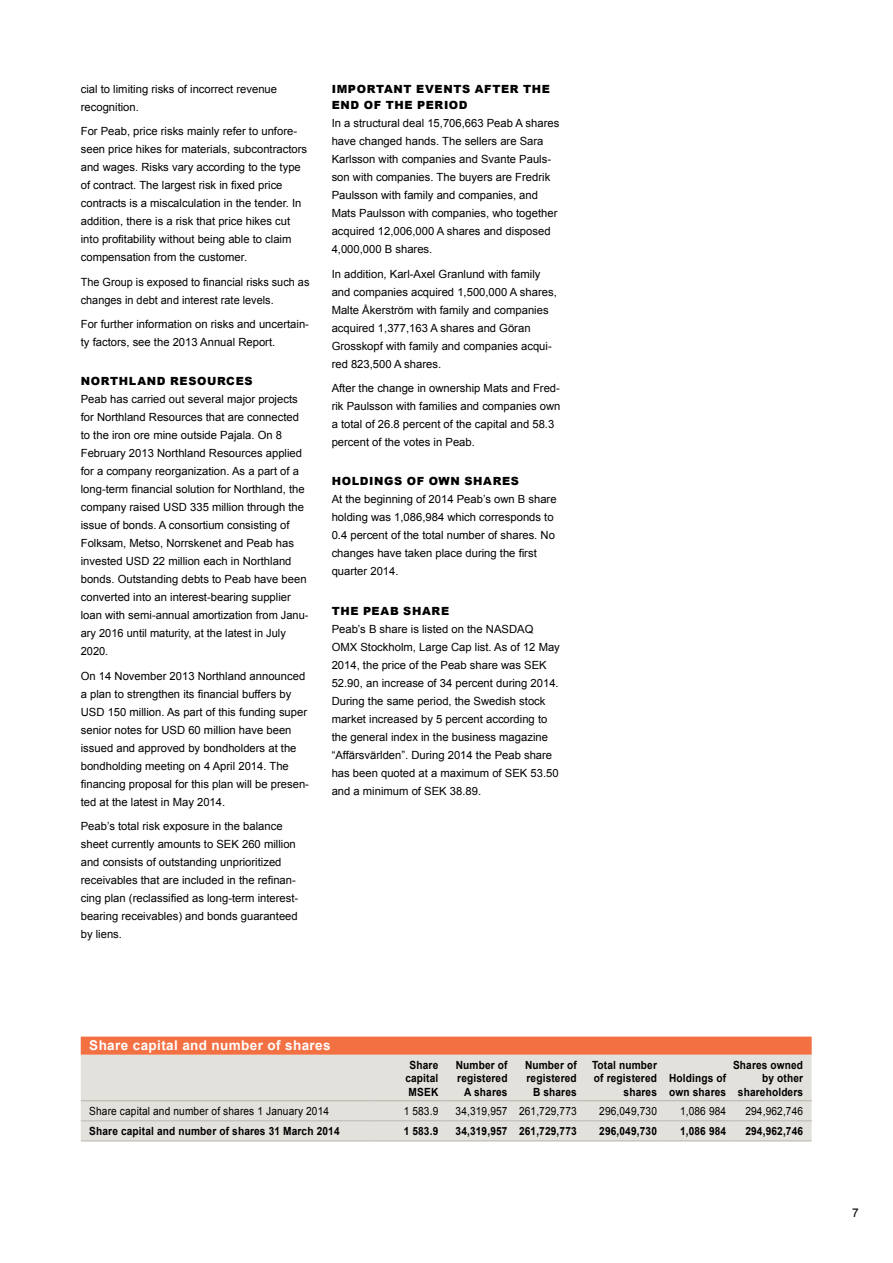
<style>
.page{position:relative;width:893px;height:1263px;background:#fff}
.page>*{position:absolute;margin:0;border:0;box-sizing:border-box;transform-origin:0 0}
.t1{font:700 13.5px "Arial";letter-spacing:.03em;color:#fff}
.t2{font:12px "Arial";color:#000}
.t3{font:11.25px/18px "Arial";color:#000}
.t4{font:700 11.25px/13.5px "Arial";letter-spacing:.015em;color:#000;text-align:right;scale:.9 1}
.t5{font:11.25px "Arial";color:#000;scale:.9 1}
.t6{font:900 11.25px/16.5px "Arial";letter-spacing:.055em;color:#000}
</style>
<div class="page">
<div style="left:81px;top:1054px;width:731px;height:86px;background:#e3e1dc"></div>
<hr style="left:81px;top:1100px;width:291px;height:1px;background:#beb7b3">
<hr style="left:372px;top:1100px;width:70px;height:1px;background:#beb7b3">
<hr style="left:442px;top:1100px;width:69px;height:1px;background:#beb7b3">
<hr style="left:511px;top:1100px;width:69px;height:1px;background:#beb7b3">
<hr style="left:580px;top:1100px;width:80px;height:1px;background:#beb7b3">
<hr style="left:660px;top:1100px;width:70px;height:1px;background:#beb7b3">
<hr style="left:730px;top:1100px;width:82px;height:1px;background:#beb7b3">
<hr style="left:81px;top:1120px;width:291px;height:1px;background:#beb7b3">
<hr style="left:372px;top:1120px;width:70px;height:1px;background:#beb7b3">
<hr style="left:442px;top:1120px;width:69px;height:1px;background:#beb7b3">
<hr style="left:511px;top:1120px;width:69px;height:1px;background:#beb7b3">
<hr style="left:580px;top:1120px;width:80px;height:1px;background:#beb7b3">
<hr style="left:660px;top:1120px;width:70px;height:1px;background:#beb7b3">
<hr style="left:730px;top:1120px;width:82px;height:1px;background:#beb7b3">
<hr style="left:81px;top:1140px;width:291px;height:1px;background:#beb7b3">
<hr style="left:372px;top:1140px;width:70px;height:1px;background:#beb7b3">
<hr style="left:442px;top:1140px;width:69px;height:1px;background:#beb7b3">
<hr style="left:511px;top:1140px;width:69px;height:1px;background:#beb7b3">
<hr style="left:580px;top:1140px;width:80px;height:1px;background:#beb7b3">
<hr style="left:660px;top:1140px;width:70px;height:1px;background:#beb7b3">
<hr style="left:730px;top:1140px;width:82px;height:1px;background:#beb7b3">
<div style="left:81px;top:1036px;width:731px;height:18px;background:#f37043"></div>
<p class="t3" style="left:81px;top:80px;width:198px">cial to limiting risks of incorrect revenue recognition.</p>
<p class="t3" style="left:81px;top:122px;width:228px">For Peab, price risks mainly refer to unfore&shy;seen price hikes for materials, subcontractors and wages. Risks vary according to the type of contract. The largest risk in fixed price contracts is a miscalculation in the tender. In addition, there is a risk that price hikes cut into profitability without being able to claim compensation from the customer.</p>
<p class="t3" style="left:81px;top:273px;width:230px">The Group is exposed to financial risks such as changes in debt and interest rate levels.</p>
<p class="t3" style="left:81px;top:315px;width:230px">For further information on risks and uncertain&shy;ty factors, see the 2013 Annual Report.</p>
<p class="t6" style="left:81px;top:373px;width:173px">NORTHLAND RESOURCES</p>
<p class="t3" style="left:81px;top:390px;width:229px">Peab has carried out several major projects for Northland Resources that are connected to the iron ore mine outside Pajala. On 8<br>February 2013 Northland Resources applied for a company reorganization. As a part of a long-term financial solution for Northland, the company raised USD 335 million through the issue of bonds. A consortium consisting of Folksam, Metso, Norrskenet and Peab has invested USD 22 million each in Northland bonds. Outstanding debts to Peab have been converted into an interest-bearing supplier loan with semi-annual amortization from Janu&shy;ary 2016 until maturity, at the latest in July 2020.</p>
<p class="t3" style="left:81px;top:667px;width:230px">On 14 November 2013 Northland announced a plan to strengthen its financial buffers by USD 150 million. As part of this funding super senior notes for USD 60 million have been issued and approved by bondholders at the bondholding meeting on 4 April 2014. The financing proposal for this plan will be presen&shy;ted at the latest in May 2014.</p>
<p class="t3" style="left:81px;top:817px;width:219px">Peab’s total risk exposure in the balance sheet currently amounts to SEK 260 million and consists of outstanding unprioritized receivables that are included in the refinan&shy;cing plan (reclassified as long-term interest&shy;bearing receivables) and bonds guaranteed by liens.</p>
<p class="t6" style="left:332px;top:80px;width:220px">IMPORTANT EVENTS AFTER THE<br>END OF THE PERIOD</p>
<p class="t3" style="left:332px;top:114px;width:229px">In a structural deal 15,706,663 Peab A shares have changed hands. The sellers are Sara Karlsson with companies and Svante Pauls&shy;son with companies. The buyers are Fredrik Paulsson with family and companies, and Mats Paulsson with companies, who together acquired 12,006,000 A shares and disposed 4,000,000 B shares.</p>
<p class="t3" style="left:332px;top:265px;width:227px">In addition, Karl-Axel Granlund with family and companies acquired 1,500,000 A shares, Malte Åkerström with family and companies acquired 1,377,163 A shares and Göran Grosskopf with family and companies acqui&shy;red 823,500 A shares.</p>
<p class="t3" style="left:332px;top:379px;width:230px">After the change in ownership Mats and Fred&shy;rik Paulsson with families and companies own a total of 26.8 percent of the capital and 58.3 percent of the votes in Peab.</p>
<p class="t6" style="left:332px;top:473px;width:189px">HOLDINGS OF OWN SHARES</p>
<p class="t3" style="left:332px;top:490px;width:226px">At the beginning of 2014 Peab’s own B share holding was 1,086,984 which corresponds to 0.4 percent of the total number of shares. No changes have taken place during the first quarter 2014.</p>
<p class="t6" style="left:332px;top:602px;width:119px">THE PEAB SHARE</p>
<p class="t3" style="left:332px;top:620px;width:230px">Peab’s B share is listed on the NASDAQ OMX Stockholm, Large Cap list. As of 12 May 2014, the price of the Peab share was SEK 52.90, an increase of 34 percent during 2014.<br>During the same period, the Swedish stock market increased by 5 percent according to the general index in the business magazine “Affärsvärlden”. During 2014 the Peab share has been quoted at a maximum of SEK 53.50 and a minimum of SEK 38.89.</p>
<p class="t1" style="left:89px;top:1036px;width:243px">Share capital and number of shares</p>
<p class="t4" style="left:405px;top:1058px;width:38px;text-align:center">Share capital<br>MSEK</p>
<p class="t4" style="left:456px;top:1058px;width:59px">Number of registered<br>A shares</p>
<p class="t4" style="left:525px;top:1058px;width:59px">Number of registered<br>B shares</p>
<p class="t4" style="left:592px;top:1058px;width:74px">Total number of registered shares</p>
<p class="t4" style="left:733px;top:1058px;width:79px">Shares owned by other shareholders</p>
<p class="t4" style="left:669px;top:1072px;width:65px;text-align:left">Holdings of own shares</p>
<p class="t5" style="left:89px;top:1103px;width:268px">Share capital and number of shares 1 January 2014</p>
<p class="t5" style="left:404px;top:1103px;width:40px">1 583.9</p>
<p class="t5" style="left:456px;top:1103px;width:136px">34,319,957 261,729,773</p>
<p class="t5" style="left:599px;top:1103px;width:66px">296,049,730</p>
<p class="t5" style="left:680px;top:1103px;width:53px">1,086 984</p>
<p class="t5" style="left:745px;top:1103px;width:66px">294,962,746</p>
<p class="t4" style="left:89px;top:1124px;width:280px">Share capital and number of shares 31 March 2014</p>
<p class="t4" style="left:404px;top:1124px;width:40px">1 583.9</p>
<p class="t4" style="left:456px;top:1124px;width:136px">34,319,957 261,729,773</p>
<p class="t4" style="left:599px;top:1124px;width:66px">296,049,730</p>
<p class="t4" style="left:680px;top:1124px;width:53px">1,086 984</p>
<p class="t4" style="left:745px;top:1124px;width:66px">294,962,746</p>
<p class="t2" style="left:852px;top:1204px;width:8px">7</p>
</div>
